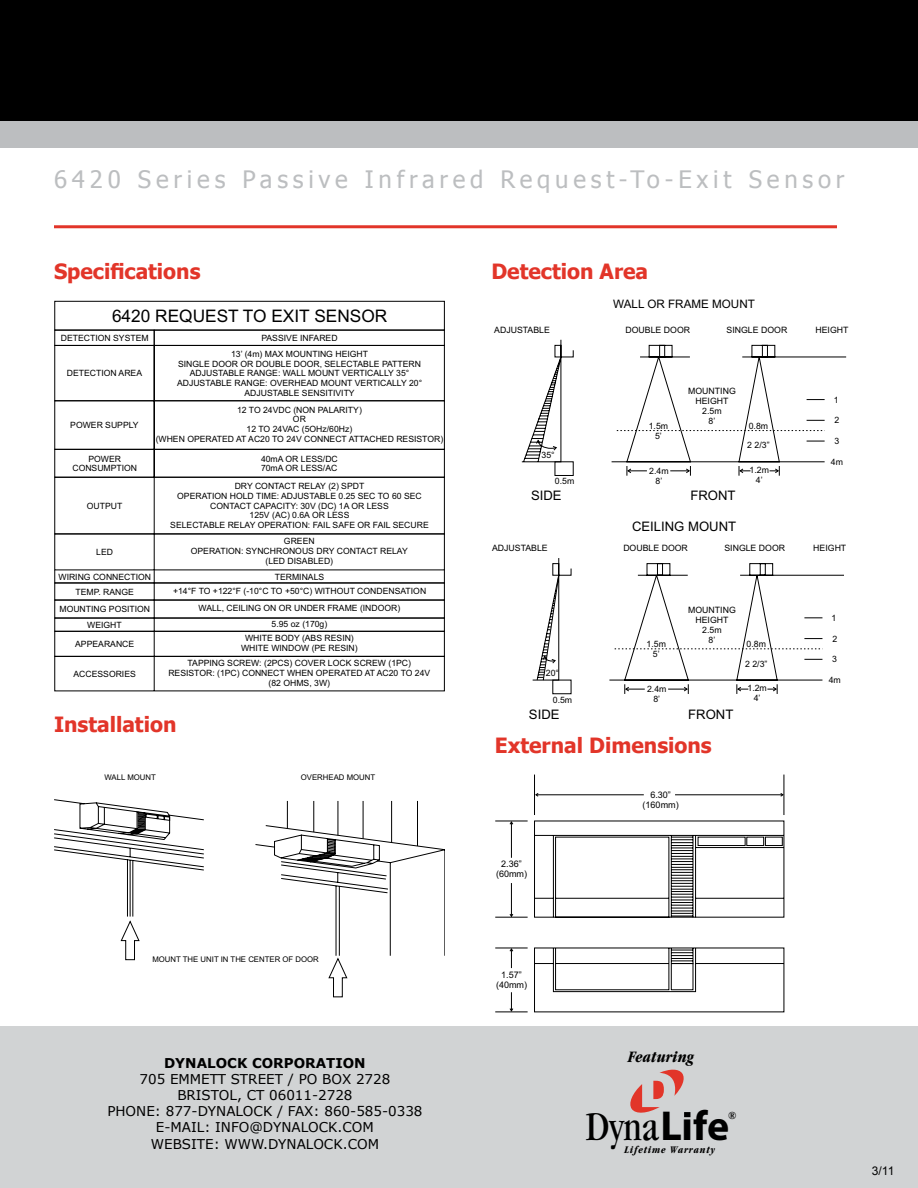
<style>
.page{position:relative;width:918px;height:1188px;background:#fff}
.page>*{position:absolute;margin:0;border:0;box-sizing:border-box;transform-origin:0 0}
.t1{font:condensed 42px "Garamond";color:#000}
.t2{font:24px "Tahoma";letter-spacing:.2em;color:#bcbec0}
.t3{font:700 21px "Tahoma";color:#e23529}
.t4{font:17.25px "Arial";color:#000}
.t5{font:italic 700 condensed 16.5px "Garamond";color:#000}
.t6{font:13.5px/16.2px "Verdana";color:#000;text-align:center}
.t7{font:700 13.5px "Verdana";color:#000}
.t8{font:13.05px "Arial";color:#000}
.t9{font:12px "Arial";color:#000}
.t10{font:11.7px "Arial";color:#000}
.t11{font:italic 700 condensed 10.5px "Garamond";letter-spacing:.07em;color:#000}
.t12{font:italic 700 10.5px "Times New Roman";color:#000}
.t13{font:9px/10.1px "Arial";color:#000;text-align:center}
.t14{font:8.7px/9.6px "Arial";color:#000;text-align:center}
.t15{font:7.8px "Arial";color:#000}
.s1{font-family:"Myriad";font-weight:700;font-stretch:normal}
</style>
<div class="page">
<div style="left:0;top:1026px;width:918px;height:162px;background:#d1d3d4"></div>
<div style="left:0;top:0;width:918px;height:122px;background:#000"></div>
<div style="left:0;top:122px;width:918px;height:26px;background:#bcbec0"></div>
<hr style="left:54px;top:225px;width:783px;height:3px;background:#e23529">
<div style="left:54px;top:301px;width:391px;height:29px;border:1px solid #000"></div>
<div style="left:54px;top:330px;width:101px;height:16px;border:1px solid #000"></div>
<div style="left:154px;top:330px;width:291px;height:16px;border:1px solid #000"></div>
<svg style="left:54px;top:345px;width:391px;height:347px"></svg>
<svg style="left:534px;top:774px;width:250px;height:238px"></svg>
<svg style="left:535px;top:793px;width:4px;height:4px"></svg>
<hr style="left:675px;top:795px;width:107px;height:1px;background:#000">
<svg style="left:780px;top:793px;width:4px;height:4px"></svg>
<hr style="left:495px;top:821px;width:33px;height:1px;background:#000">
<hr style="left:495px;top:917px;width:33px;height:1px;background:#000">
<hr style="left:511px;top:822px;width:1px;height:36px;background:#000">
<svg style="left:509px;top:821px;width:5px;height:4px"></svg>
<hr style="left:511px;top:883px;width:1px;height:33px;background:#000">
<svg style="left:509px;top:913px;width:5px;height:4px"></svg>
<hr style="left:495px;top:948px;width:33px;height:1px;background:#000">
<hr style="left:495px;top:1012px;width:33px;height:1px;background:#000">
<svg style="left:509px;top:948px;width:5px;height:20px"></svg>
<svg style="left:509px;top:992px;width:5px;height:20px"></svg>
<svg style="left:54px;top:799px;width:391px;height:198px"></svg>
<svg style="left:287px;top:801px;width:1px;height:28px"></svg>
<hr style="left:314px;top:801px;width:1px;height:31px;background:#000">
<hr style="left:338px;top:801px;width:1px;height:34px;background:#000">
<hr style="left:363px;top:801px;width:1px;height:38px;background:#000">
<hr style="left:391px;top:801px;width:1px;height:42px;background:#000">
<hr style="left:417px;top:801px;width:1px;height:45px;background:#000">
<svg style="left:521px;top:339px;width:53px;height:124px"></svg>
<div style="left:555px;top:461px;width:19px;height:15px;border:1px solid #000"></div>
<svg style="left:611px;top:345px;width:236px;height:131px"></svg>
<svg style="left:609px;top:563px;width:235px;height:131px"></svg>
<svg style="left:532px;top:558px;width:40px;height:123px"></svg>
<svg style="left:630px;top:1069px;width:60px;height:48px"></svg>
<h2 class="t2" style="left:54px;top:163px;width:792px">6420 Series Passive Infrared Request-To-Exit Sensor</h2>
<h3 class="t3" style="left:54px;top:257px;width:148px">Specifications</h3>
<h3 class="t4" style="left:112px;top:309px;width:277px">6420 REQUEST TO EXIT SENSOR</h3>
<p class="t14" style="left:61px;top:334px;width:89px">DETECTION SYSTEM</p>
<p class="t14" style="left:261px;top:334px;width:78px">PASSIVE INFARED</p>
<p class="t14" style="left:67px;top:369px;width:77px">DETECTION AREA</p>
<p class="t14" style="left:177px;top:350px;width:247px">13’ (4m) MAX MOUNTING HEIGHT<br>SINGLE DOOR OR DOUBLE DOOR, SELECTABLE PATTERN ADJUSTABLE RANGE: WALL MOUNT VERTICALLY 35° ADJUSTABLE RANGE: OVERHEAD MOUNT VERTICALLY 20° ADJUSTABLE SENSITIVITY</p>
<p class="t14" style="left:70px;top:421px;width:70px">POWER SUPPLY</p>
<p class="t14" style="left:156px;top:406px;width:289px">12 TO 24VDC (NON PALARITY)<br>OR<br>12 TO 24VAC (5OHz/60Hz)<br>(WHEN OPERATED AT AC20 TO 24V CONNECT ATTACHED RESISTOR)</p>
<p class="t14" style="left:72px;top:455px;width:66px">POWER<br>CONSUMPTION</p>
<p class="t14" style="left:261px;top:455px;width:78px;text-align:left">40mA OR LESS/DC<br>70mA OR LESS/AC</p>
<p class="t14" style="left:87px;top:502px;width:37px">OUTPUT</p>
<p class="t14" style="left:170px;top:482px;width:260px">DRY CONTACT RELAY (2) SPDT<br>OPERATION HOLD TIME: ADJUSTABLE 0.25 SEC TO 60 SEC CONTACT CAPACITY: 30V (DC) 1A OR LESS<br>125V (AC) 0.6A OR LESS<br>SELECTABLE RELAY OPERATION: FAIL SAFE OR FAIL SECURE</p>
<p class="t14" style="left:96px;top:548px;width:18px">LED</p>
<p class="t14" style="left:191px;top:537px;width:218px">GREEN<br>OPERATION: SYNCHRONOUS DRY CONTACT RELAY (LED DISABLED)</p>
<p class="t14" style="left:59px;top:572px;width:94px">WIRING CONNECTION</p>
<p class="t14" style="left:275px;top:572px;width:51px">TERMINALS</p>
<p class="t14" style="left:76px;top:588px;width:60px">TEMP. RANGE</p>
<p class="t14" style="left:173px;top:587px;width:255px">+14°F TO +122°F (-10°C TO +50°C) WITHOUT CONDENSATION</p>
<p class="t14" style="left:59px;top:605px;width:92px">MOUNTING POSITION</p>
<p class="t14" style="left:199px;top:604px;width:203px">WALL, CEILING ON OR UNDER FRAME (INDOOR)</p>
<p class="t14" style="left:87px;top:621px;width:36px">WEIGHT</p>
<p class="t14" style="left:272px;top:620px;width:57px">5.95 oz (170g)</p>
<p class="t14" style="left:75px;top:640px;width:61px">APPEARANCE</p>
<p class="t14" style="left:241px;top:634px;width:118px">WHITE BODY (ABS RESIN)<br>WHITE WINDOW (PE RESIN)</p>
<p class="t14" style="left:74px;top:670px;width:64px">ACCESSORIES</p>
<p class="t14" style="left:168px;top:659px;width:263px">TAPPING SCREW: (2PCS) COVER LOCK SCREW (1PC)<br>RESISTOR: (1PC) CONNECT WHEN OPERATED AT AC20 TO 24V (82 OHMS, 3W)</p>
<h3 class="t3" style="left:54px;top:709px;width:124px">Installation</h3>
<p class="t15" style="left:105px;top:774px;width:53px">WALL MOUNT</p>
<p class="t15" style="left:301px;top:774px;width:76px">OVERHEAD MOUNT</p>
<h3 class="t3" style="left:491px;top:257px;width:158px">Detection Area</h3>
<h3 class="t10" style="left:613px;top:299px;width:143px">WALL OR FRAME MOUNT</h3>
<p class="t14" style="left:494px;top:326px;width:57px">ADJUSTABLE</p>
<p class="t14" style="left:626px;top:326px;width:66px">DOUBLE DOOR</p>
<p class="t14" style="left:727px;top:326px;width:62px">SINGLE DOOR</p>
<p class="t14" style="left:815px;top:326px;width:35px">HEIGHT</p>
<p class="t14" style="left:542px;top:451px;width:15px">35°</p>
<p class="t14" style="left:555px;top:477px;width:21px">0.5m</p>
<p class="t14" style="left:649px;top:422px;width:21px">1.5m<br>5’</p>
<p class="t14" style="left:688px;top:387px;width:49px">MOUNTING<br>HEIGHT<br>2.5m<br>8’</p>
<p class="t14" style="left:749px;top:422px;width:21px">0.8m</p>
<p class="t14" style="left:747px;top:441px;width:24px">2 2/3”</p>
<p class="t14" style="left:649px;top:467px;width:21px">2.4m<br>8’</p>
<p class="t14" style="left:750px;top:466px;width:21px">1.2m<br>4’</p>
<h3 class="t8" style="left:531px;top:491px;width:32px">SIDE</h3>
<h3 class="t8" style="left:690px;top:491px;width:47px">FRONT</h3>
<h3 class="t8" style="left:632px;top:521px;width:106px">CEILING MOUNT</h3>
<p class="t14" style="left:834px;top:396px;width:6px">1</p>
<p class="t14" style="left:835px;top:416px;width:6px">2</p>
<p class="t14" style="left:834px;top:437px;width:6px">3</p>
<p class="t14" style="left:831px;top:458px;width:14px">4m</p>
<p class="t14" style="left:492px;top:544px;width:57px">ADJUSTABLE</p>
<p class="t14" style="left:623px;top:544px;width:66px">DOUBLE DOOR</p>
<p class="t14" style="left:724px;top:544px;width:62px">SINGLE DOOR</p>
<p class="t14" style="left:813px;top:544px;width:35px">HEIGHT</p>
<p class="t14" style="left:546px;top:669px;width:15px">20°</p>
<p class="t14" style="left:553px;top:696px;width:21px">0.5m</p>
<p class="t14" style="left:647px;top:640px;width:21px">1.5m<br>5’</p>
<p class="t14" style="left:688px;top:606px;width:49px">MOUNTING<br>HEIGHT<br>2.5m<br>8’</p>
<p class="t14" style="left:747px;top:640px;width:21px">0.8m</p>
<p class="t14" style="left:745px;top:660px;width:24px">2 2/3”</p>
<p class="t14" style="left:647px;top:685px;width:21px">2.4m<br>8’</p>
<p class="t14" style="left:747px;top:684px;width:21px">1.2m<br>4’</p>
<h3 class="t8" style="left:529px;top:709px;width:32px">SIDE</h3>
<h3 class="t8" style="left:688px;top:709px;width:47px">FRONT</h3>
<h3 class="t3" style="left:495px;top:730px;width:218px">External Dimensions</h3>
<p class="t13" style="left:496px;top:860px;width:33px">2.36” (60mm)</p>
<p class="t13" style="left:643px;top:790px;width:38px">6.30” (160mm)</p>
<p class="t14" style="left:832px;top:614px;width:6px">1</p>
<p class="t14" style="left:832px;top:635px;width:6px">2</p>
<p class="t14" style="left:832px;top:655px;width:6px">3</p>
<p class="t14" style="left:829px;top:676px;width:14px">4m</p>
<p class="t15" style="left:152px;top:956px;width:168px">MOUNT THE UNIT IN THE CENTER OF DOOR</p>
<h3 class="t7" style="left:164px;top:1054px;width:203px">DYNALOCK CORPORATION</h3>
<h3 class="t6" style="left:107px;top:1070px;width:317px">705 EMMETT STREET / PO BOX 2728<br>BRISTOL, CT 06011-2728<br>PHONE: 877-DYNALOCK / FAX: 860-585-0338<br>E-MAIL: INFO@DYNALOCK.COM<br>WEBSITE: WWW.DYNALOCK.COM</h3>
<p class="t13" style="left:496px;top:971px;width:33px">1.57” (40mm)</p>
<h3 class="t5" style="left:628px;top:1047px;width:67px">Featuring</h3>
<h1 class="t1" style="left:586px;top:1103px;width:145px">Dyna<span class="s1">Life</span></h1>
<p class="t11" style="left:624px;top:1143px;width:92px">Lifetime Warranty</p>
<p class="t12" style="left:728px;top:1109px;width:9px">®</p>
<h3 class="t9" style="left:872px;top:1163px;width:24px">3/11</h3>
</div>
